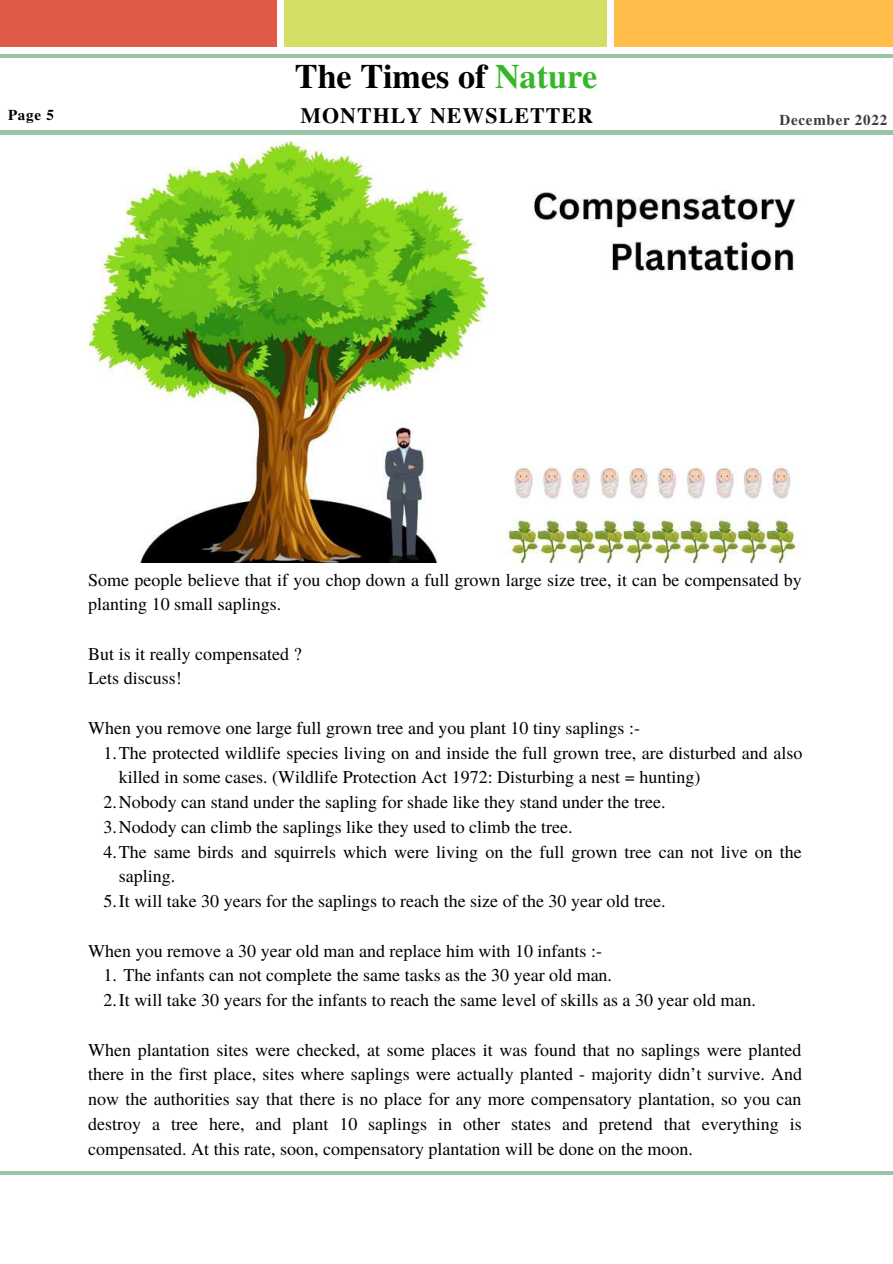
<style>
.page{position:relative;width:893px;height:1264px;background:#fff}
.page>*{position:absolute;margin:0;border:0;box-sizing:border-box;transform-origin:0 0}
.t1{font:700 34.2px "Te X Gyre Termes";color:#000}
.t2{font:700 21.9px "Te X Gyre Termes";letter-spacing:.05em;color:#000}
.t3{font:18px/24.8px "Te X Gyre Termes";color:#000}
.t4{font:700 15px "Te X Gyre Termes";letter-spacing:.05em;color:#3d3d3d}
.t5{font:700 15px "Te X Gyre Termes";color:#000}
.s1{color:#35b729}
</style>
<div class="page">
<div style="left:0;top:0;width:276px;height:47px;background:#e05a47"></div>
<div style="left:284px;top:0;width:322px;height:47px;background:#d2df64"></div>
<div style="left:614px;top:0;width:278px;height:47px;background:#ffbd4a"></div>
<hr style="left:0;top:55px;width:892px;height:3px;background:#98c4a9">
<hr style="left:0;top:131px;width:892px;height:3px;background:#98c4a9">
<hr style="left:0;top:1171px;width:892px;height:3px;background:#98c4a9">
<img style="left:89px;top:142px;width:711px;height:420px">
<h1 class="t1" style="left:295px;top:50px;width:304px">The Times of <span class="s1">Nature</span></h1>
<p class="t5" style="left:8px;top:104px;width:47px">Page 5</p>
<p class="t2" style="left:300px;top:98px;width:294px">MONTHLY NEWSLETTER</p>
<p class="t4" style="left:779px;top:108px;width:109px">December 2022</p>
<p class="t3" style="left:88px;top:566px;width:715px">Some people believe that if you chop down a full grown large size tree, it can be compensated by planting 10 small saplings.</p>
<p class="t3" style="left:88px;top:640px;width:215px">But is it really compensated ?<br>Lets discuss!</p>
<p class="t3" style="left:88px;top:714px;width:553px">When you remove one large full grown tree and you plant 10 tiny saplings :-</p>
<p class="t3" style="left:103px;top:739px;width:700px">1.The protected wildlife species living on and inside the full grown tree, are disturbed and also</p>
<p class="t3" style="left:119px;top:764px;width:583px">killed in some cases. (Wildlife Protection Act 1972: Disturbing a nest = hunting)</p>
<p class="t3" style="left:103px;top:788px;width:563px">2.Nobody can stand under the sapling for shade like they stand under the tree.</p>
<p class="t3" style="left:103px;top:813px;width:470px">3.Nodody can climb the saplings like they used to climb the tree.</p>
<p class="t3" style="left:103px;top:838px;width:699px">4.The same birds and squirrels which were living on the full grown tree can not live on the</p>
<p class="t3" style="left:119px;top:863px;width:58px">sapling.</p>
<p class="t3" style="left:103px;top:887px;width:563px">5.It will take 30 years for the saplings to reach the size of the 30 year old tree.</p>
<p class="t3" style="left:88px;top:937px;width:515px">When you remove a 30 year old man and replace him with 10 infants :-</p>
<p class="t3" style="left:103px;top:962px;width:654px">1. The infants can not complete the same tasks as the 30 year old man.<br>2.It will take 30 years for the infants to reach the same level of skills as a 30 year old man.</p>
<p class="t3" style="left:88px;top:1036px;width:715px;text-align:justify">When plantation sites were checked, at some places it was found that no saplings were planted there in the first place, sites where saplings were actually planted - majority didn’t survive. And now the authorities say that there is no place for any more compensatory plantation, so you can destroy a tree here, and plant 10 saplings in other states and pretend that everything is compensated. At this rate, soon, compensatory plantation will be done on the moon.</p>
</div>
